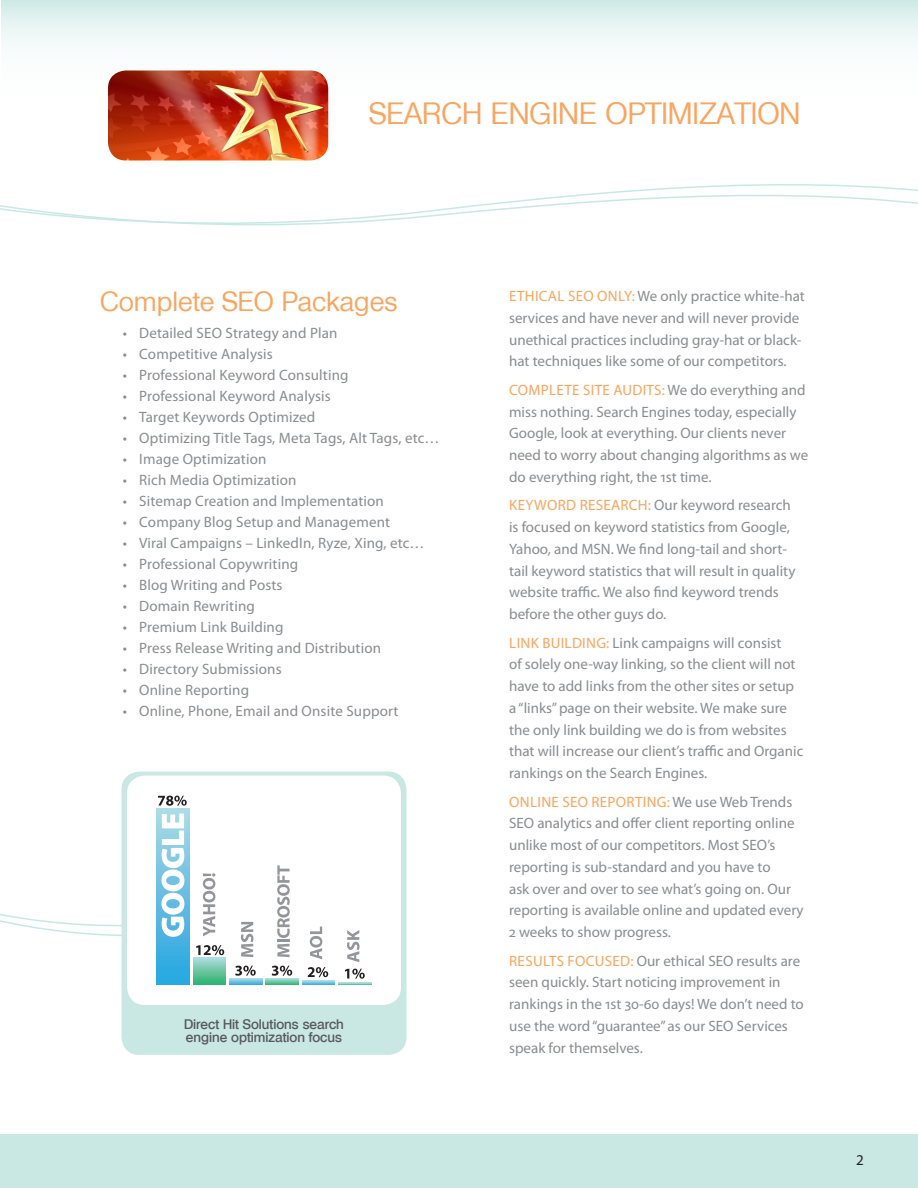
<style>
.page{position:relative;width:918px;height:1188px;background:#fff}
.page>*{position:absolute;margin:0;border:0;box-sizing:border-box;transform-origin:0 0}
.t1{font:500 30px "Olympia";color:#f9a55f}
.t2{font:500 27px "Olympia";color:#f9a55f}
.Paragraph_Style_1{font:15px/21.8px "Myriad Pro";color:#8a8c8f}
.Paragraph_Style_1-2{font:15px "Myriad Pro";letter-spacing:.02em;color:#f9a55f}
.Paragraph_Style_1-3{font:15px "Myriad Pro";color:#231f20}
.t3{font:600 13.5px/13.5px "Olympia";color:#57585a}
.s1{color:#f9a55f}
</style>
<div class="page">
<svg style="left:2px;top:0;width:916px;height:161px"></svg>
<svg style="left:0;top:184px;width:918px;height:42px"></svg>
<div style="left:0;top:1134px;width:918px;height:54px;background:#c9e8e4"></div>
<img style="left:108px;top:70px;width:220px;height:90px">
<div style="left:122px;top:772px;width:284px;height:283px;background:#c9e8e4;border-radius:18px"></div>
<div style="left:127px;top:776px;width:274px;height:229px;background:#fff;border-radius:18px"></div>
<svg style="left:157px;top:808px;width:32px;height:177px"></svg>
<svg style="left:193px;top:959px;width:33px;height:26px"></svg>
<svg style="left:229px;top:978px;width:33px;height:7px"></svg>
<svg style="left:266px;top:978px;width:33px;height:7px"></svg>
<svg style="left:302px;top:980px;width:33px;height:5px"></svg>
<svg style="left:339px;top:983px;width:32px;height:2px"></svg>
<svg style="left:347px;top:930px;width:13px;height:32px"></svg>
<svg style="left:158px;top:796px;width:29px;height:10px"></svg>
<svg style="left:0;top:814px;width:322px;height:145px"></svg>
<svg style="left:235px;top:966px;width:21px;height:10px"></svg>
<svg style="left:272px;top:966px;width:20px;height:10px"></svg>
<svg style="left:308px;top:967px;width:20px;height:10px"></svg>
<svg style="left:345px;top:969px;width:20px;height:10px"></svg>
<p class="t1" style="left:369px;top:96px;width:73px">SEARCH</p>
<p class="t1" style="left:491px;top:96px;width:311px">ENGINE OPTIMIZATION</p>
<p class="t2" style="left:100px;top:285px;width:299px">COMPLETE SEO PACKAGES</p>
<p class="Paragraph_Style_1" style="left:123px;top:322px;width:216px">• Detailed SEO Strategy and Plan</p>
<p class="Paragraph_Style_1" style="left:123px;top:343px;width:152px">• Competitive Analysis</p>
<p class="Paragraph_Style_1" style="left:123px;top:364px;width:227px">• Professional Keyword Consulting</p>
<p class="Paragraph_Style_1" style="left:123px;top:385px;width:210px">• Professional Keyword Analysis</p>
<p class="Paragraph_Style_1" style="left:123px;top:406px;width:194px">• Target Keywords Optimized</p>
<p class="Paragraph_Style_1" style="left:123px;top:427px;width:318px">• Optimizing Title Tags, Meta Tags, Alt Tags, etc…</p>
<p class="Paragraph_Style_1" style="left:123px;top:448px;width:145px">• Image Optimization</p>
<p class="Paragraph_Style_1" style="left:123px;top:469px;width:175px">• Rich Media Optimization</p>
<p class="Paragraph_Style_1" style="left:123px;top:490px;width:263px">• Sitemap Creation and Implementation</p>
<p class="Paragraph_Style_1" style="left:123px;top:511px;width:269px">• Company Blog Setup and Management</p>
<p class="Paragraph_Style_1" style="left:123px;top:532px;width:303px">• Viral Campaigns – LinkedIn, Ryze, Xing, etc…</p>
<p class="Paragraph_Style_1" style="left:123px;top:553px;width:177px">• Professional Copywriting</p>
<p class="Paragraph_Style_1" style="left:123px;top:574px;width:161px">• Blog Writing and Posts</p>
<p class="Paragraph_Style_1" style="left:123px;top:595px;width:134px">• Domain Rewriting</p>
<p class="Paragraph_Style_1" style="left:123px;top:616px;width:162px">• Premium Link Building</p>
<p class="Paragraph_Style_1" style="left:123px;top:637px;width:260px">• Press Release Writing and Distribution</p>
<p class="Paragraph_Style_1" style="left:123px;top:658px;width:160px">• Directory Submissions</p>
<p class="Paragraph_Style_1" style="left:123px;top:679px;width:128px">• Online Reporting</p>
<p class="Paragraph_Style_1" style="left:123px;top:700px;width:277px">• Online, Phone, Email and Onsite Support</p>
<p class="t3" style="left:184px;top:1017px;width:161px">Direct Hit Solutions search engine optimization focus</p>
<p class="Paragraph_Style_1" style="left:509px;top:286px;width:297px;text-indent:59px"><span class="s1">SEO Only:</span> We only practice white-hat services and have never and will never provide unethical practices including gray-hat or black&shy;hat techniques like some of our competitors.</p>
<p class="Paragraph_Style_1-2" style="left:509px;top:382px;width:19px">Complete</p>
<p class="Paragraph_Style_1-2" style="left:583px;top:382px;width:48px">Site Audits</p>
<p class="Paragraph_Style_1-2" style="left:509px;top:288px;width:17px">Ethical</p>
<p class="Paragraph_Style_1" style="left:509px;top:379px;width:301px;text-indent:153px"><span class="s1">:</span> We do everything and miss nothing. Search Engines today, especially Google, look at everything. Our clients never need to worry about changing algorithms as we do everything right, the 1st time.</p>
<p class="Paragraph_Style_1-2" style="left:509px;top:497px;width:19px">Keyword</p>
<p class="Paragraph_Style_1-2" style="left:580px;top:497px;width:18px">Research</p>
<p class="Paragraph_Style_1" style="left:509px;top:495px;width:288px;text-indent:139px"><span class="s1">:</span> Our keyword research is focused on keyword statistics from Google, Yahoo, and MSN. We find long-tail and short&shy;tail keyword statistics that will result in quality website traffic. We also find keyword trends before the other guys do.</p>
<p class="Paragraph_Style_1-2" style="left:509px;top:634px;width:51px">Link Building</p>
<p class="Paragraph_Style_1" style="left:509px;top:632px;width:296px;text-indent:97px"><span class="s1">:</span> Link campaigns will consist<br>of solely one-way linking, so the client will not have to add links from the other sites or setup a “links” page on their website. We make sure the only link building we do is from websites that will increase our client’s traffic and Organic rankings on the Search Engines.</p>
<p class="Paragraph_Style_1-2" style="left:509px;top:793px;width:20px">Online</p>
<p class="Paragraph_Style_1-2" style="left:562px;top:793px;width:47px">SEO Reporting</p>
<p class="Paragraph_Style_1" style="left:509px;top:791px;width:296px;text-indent:158px"><span class="s1">:</span> We use Web Trends SEO analytics and offer client reporting online unlike most of our competitors. Most SEO’s reporting is sub-standard and you have to<br>ask over and over to see what’s going on. Our reporting is available online and updated every 2 weeks to show progress.</p>
<p class="Paragraph_Style_1-2" style="left:509px;top:952px;width:17px">Results</p>
<p class="Paragraph_Style_1-2" style="left:568px;top:952px;width:18px">Focused</p>
<p class="Paragraph_Style_1" style="left:509px;top:950px;width:296px;text-indent:121px"><span class="s1">:</span> Our ethical SEO results are seen quickly. Start noticing improvement in rankings in the 1st 30-60 days! We don’t need to use the word “guarantee” as our SEO Services speak for themselves.</p>
<p class="Paragraph_Style_1-3" style="left:856px;top:1152px;width:9px">2</p>
</div>
